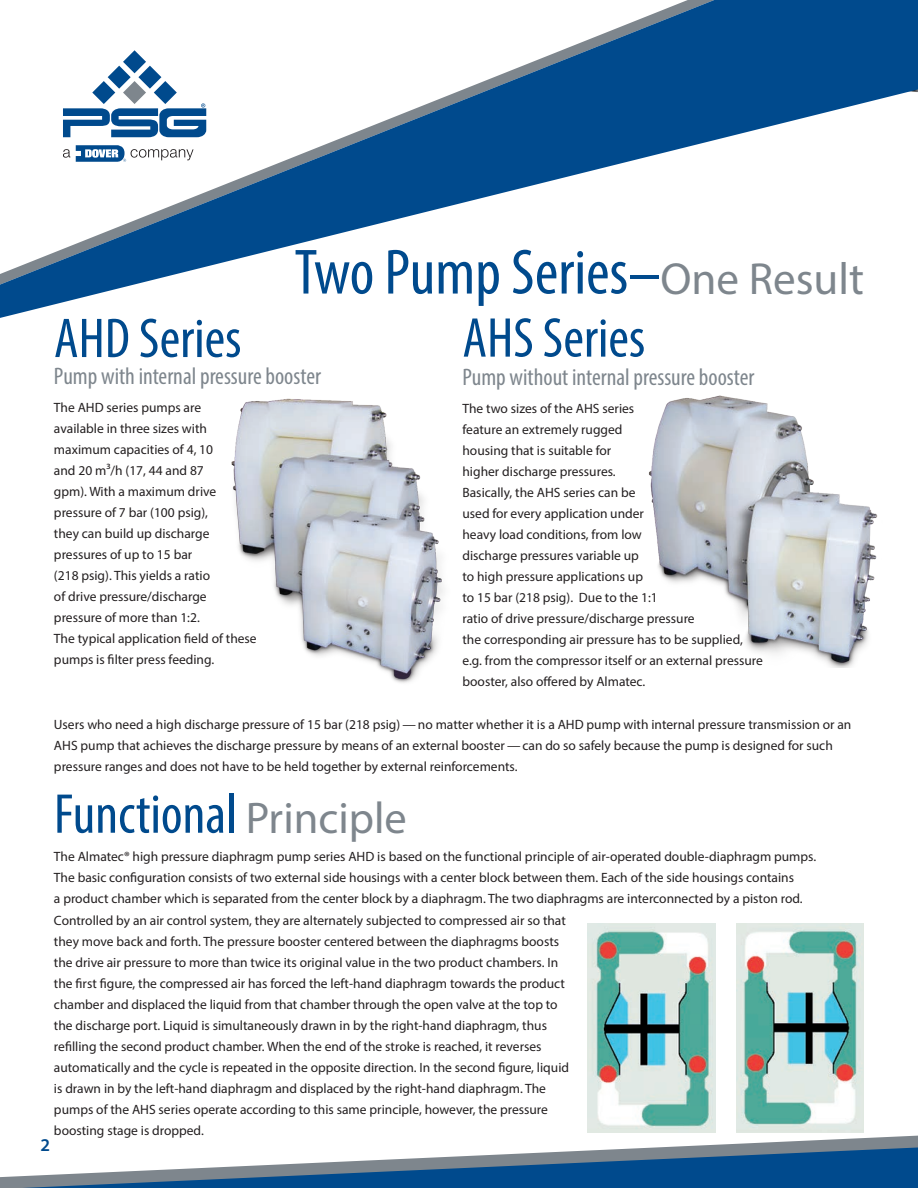
<style>
.page{position:relative;width:918px;height:1188px;background:#fff}
.page>*{position:absolute;margin:0;border:0;box-sizing:border-box;transform-origin:0 0}
.t1{font:condensed 64.5px "Myriad Pro";color:#004a8d}
.t2{font:condensed 56.55px "Myriad Pro";color:#004a8d}
.t3{font:condensed 24px "Myriad Pro";color:#7e868d}
.t4{font:600 18px "Myriad Pro";color:#004a8d}
.t5{font:13.5px/21px "Myriad Pro";color:#231f20}
.s1{font-stretch:normal;font-size:45.15px;color:#7e868d}
.s2{font-stretch:normal;font-size:44.55px;color:#7e868d}
</style>
<div class="page">
<img style="left:648px;top:395px;width:230px;height:273px">
<img style="left:231px;top:398px;width:212px;height:285px">
<svg style="left:0;top:1105px;width:918px;height:83px"></svg>
<svg style="left:0;top:0;width:918px;height:318px"></svg>
<img style="left:588px;top:924px;width:127px;height:208px">
<img style="left:737px;top:924px;width:127px;height:209px">
<svg style="left:63px;top:50px;width:143px;height:87px"></svg>
<svg style="left:63px;top:149px;width:7px;height:9px"></svg>
<svg style="left:76px;top:145px;width:118px;height:17px"></svg>
<h1 class="t1" style="left:295px;top:233px;width:571px">Two Pump Series–<span class="s1">One Result</span></h1>
<h2 class="t2" style="left:54px;top:304px;width:189px">AHD Series</h2>
<h3 class="t3" style="left:54px;top:362px;width:269px">Pump with internal pressure booster</h3>
<p class="t5" style="left:54px;top:397px;width:204px">The AHD series pumps are<br>available in three sizes with maximum capacities of 4, 10<br>and 20 m³/h (17, 44 and 87<br>gpm). With a maximum drive pressure of 7 bar (100 psig),<br>they can build up discharge pressures of up to 15 bar<br>(218 psig). This yields a ratio<br>of drive pressure/discharge pressure of more than 1:2.<br>The typical application field of these pumps is filter press feeding.</p>
<h2 class="t2" style="left:462px;top:304px;width:184px">AHS Series</h2>
<h3 class="t3" style="left:462px;top:363px;width:293px">Pump without internal pressure booster</h3>
<p class="t5" style="left:462px;top:398px;width:302px">The two sizes of the AHS series<br>feature an extremely rugged<br>housing that is suitable for<br>higher discharge pressures.<br>Basically, the AHS series can be<br>used for every application under<br>heavy load conditions, from low<br>discharge pressures variable up<br>to high pressure applications up<br>to 15 bar (218 psig). Due to the 1:1<br>ratio of drive pressure/discharge pressure<br>the corresponding air pressure has to be supplied, e.g. from the compressor itself or an external pressure booster, also offered by Almatec.</p>
<p class="t5" style="left:54px;top:714px;width:799px">Users who need a high discharge pressure of 15 bar (218 psig) — no matter whether it is a AHD pump with internal pressure transmission or an<br>AHS pump that achieves the discharge pressure by means of an external booster — can do so safely because the pump is designed for such pressure ranges and does not have to be held together by external reinforcements.</p>
<h2 class="t2" style="left:54px;top:780px;width:354px">Functional <span class="s2">Principle</span></h2>
<p class="t5" style="left:54px;top:846px;width:764px">The Almatec® high pressure diaphragm pump series AHD is based on the functional principle of air-operated double-diaphragm pumps.<br>The basic configuration consists of two external side housings with a center block between them. Each of the side housings contains<br>a product chamber which is separated from the center block by a diaphragm. The two diaphragms are interconnected by a piston rod.<br>Controlled by an air control system, they are alternately subjected to compressed air so that<br>they move back and forth. The pressure booster centered between the diaphragms boosts<br>the drive air pressure to more than twice its original value in the two product chambers. In<br>the first figure, the compressed air has forced the left-hand diaphragm towards the product<br>chamber and displaced the liquid from that chamber through the open valve at the top to<br>the discharge port. Liquid is simultaneously drawn in by the right-hand diaphragm, thus<br>refilling the second product chamber. When the end of the stroke is reached, it reverses<br>automatically and the cycle is repeated in the opposite direction. In the second figure, liquid<br>is drawn in by the left-hand diaphragm and displaced by the right-hand diaphragm. The<br>pumps of the AHS series operate according to this same principle, however, the pressure<br>boosting stage is dropped.</p>
<h3 class="t4" style="left:40px;top:1133px;width:11px">2</h3>
</div>
